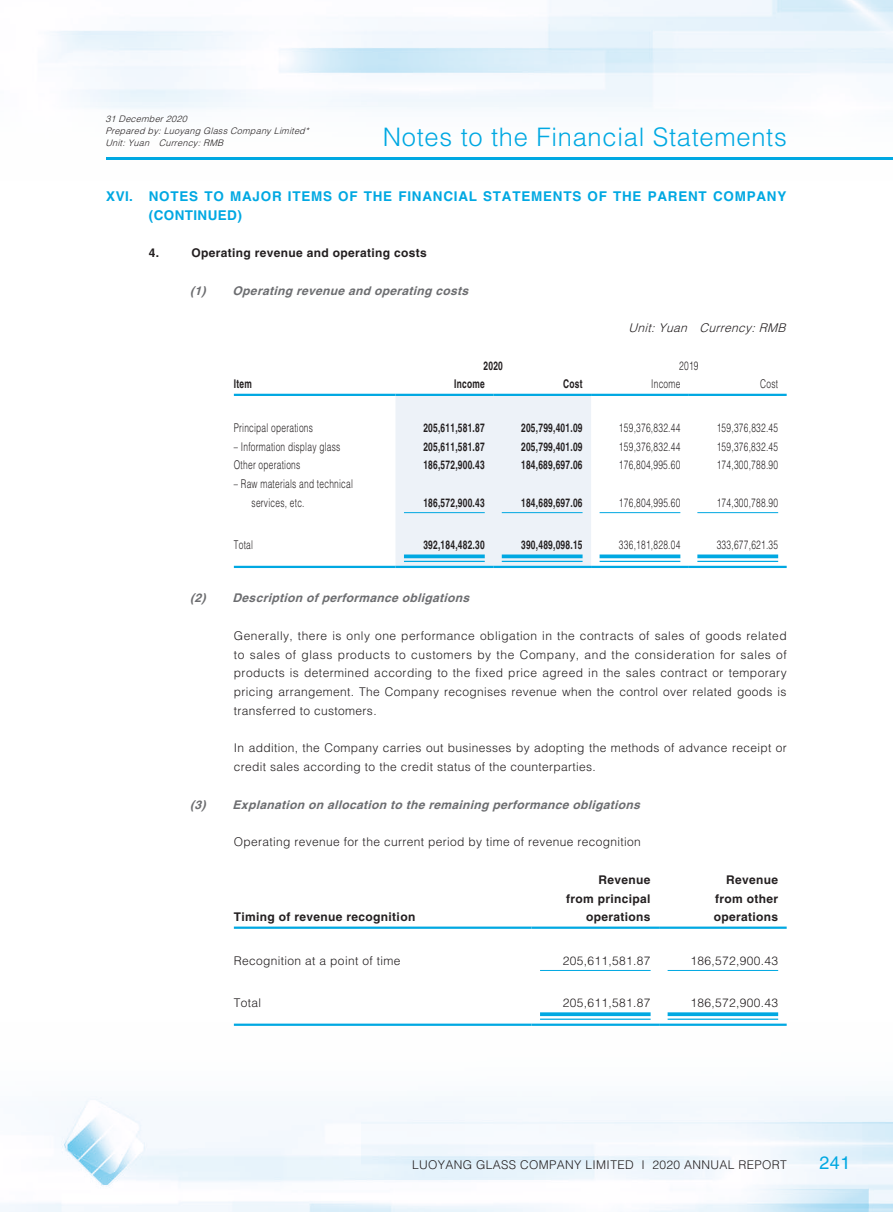
<style>
.page{position:relative;width:893px;height:1212px;background:#fff}
.page>*{position:absolute;margin:0;border:0;box-sizing:border-box;transform-origin:0 0}
.t1{font:300 25.5px "Helvetica LT Std";letter-spacing:.03em;color:#00a8e2}
.t2{font:18px "Helvetica LT Std";color:#00a8e2}
.t3{font:700 13.5px/18.8px "Helvetica LT Std";letter-spacing:.055em;color:#00a8e2}
.t4{font:300 12px/18.8px "Helvetica LT Std";letter-spacing:.03em;color:#231f20;text-align:justify}
.t5{font:300 12px/18.8px "Helvetica LT Std";letter-spacing:.03em;color:#231f20;scale:.7 1}
.t6{font:700 12px "Helvetica LT Std";letter-spacing:.03em;color:#231f20;scale:.7 1}
.t7{font:italic 700 12px "Helvetica LT Std";color:#6c6d70}
.t8{font:700 12px/18.8px "Helvetica LT Std";letter-spacing:.03em;color:#231f20;text-align:right}
.t9{font:italic 300 12px "Helvetica LT Std";color:#231f20}
.t10{font:italic 300 9px/12px "Helvetica LT Std";color:#231f20}
</style>
<div class="page">
<img style="left:0;top:0;width:893px;height:1212px">
<hr style="left:106px;top:157px;width:787px;height:3px;background:#00a8e2">
<div style="left:395px;top:396px;width:196px;height:170px;background:#edf2f8"></div>
<hr style="left:234px;top:394px;width:161px;height:2px;background:#00a8e2">
<hr style="left:395px;top:394px;width:98px;height:2px;background:#00a8e2">
<hr style="left:493px;top:394px;width:98px;height:2px;background:#00a8e2">
<hr style="left:591px;top:394px;width:98px;height:2px;background:#00a8e2">
<hr style="left:689px;top:394px;width:98px;height:2px;background:#00a8e2">
<hr style="left:404px;top:512px;width:81px;height:1px;background:#00a8e2">
<hr style="left:502px;top:512px;width:81px;height:1px;background:#00a8e2">
<hr style="left:600px;top:512px;width:80px;height:1px;background:#00a8e2">
<hr style="left:697px;top:512px;width:81px;height:1px;background:#00a8e2">
<svg style="left:404px;top:554px;width:81px;height:4px"></svg>
<hr style="left:404px;top:561px;width:81px;height:1px;background:#00a8e2">
<svg style="left:502px;top:554px;width:81px;height:4px"></svg>
<hr style="left:502px;top:561px;width:81px;height:1px;background:#00a8e2">
<svg style="left:600px;top:554px;width:80px;height:4px"></svg>
<hr style="left:600px;top:561px;width:80px;height:1px;background:#00a8e2">
<svg style="left:697px;top:554px;width:81px;height:4px"></svg>
<hr style="left:697px;top:561px;width:81px;height:1px;background:#00a8e2">
<hr style="left:234px;top:566px;width:161px;height:2px;background:#00a8e2">
<hr style="left:395px;top:566px;width:98px;height:2px;background:#00a8e2">
<hr style="left:493px;top:566px;width:98px;height:2px;background:#00a8e2">
<hr style="left:591px;top:566px;width:98px;height:2px;background:#00a8e2">
<hr style="left:689px;top:566px;width:98px;height:2px;background:#00a8e2">
<hr style="left:234px;top:926px;width:297px;height:3px;background:#00a8e2">
<hr style="left:531px;top:926px;width:128px;height:3px;background:#00a8e2">
<hr style="left:659px;top:926px;width:128px;height:3px;background:#00a8e2">
<hr style="left:540px;top:970px;width:111px;height:1px;background:#00a8e2">
<hr style="left:668px;top:970px;width:110px;height:1px;background:#00a8e2">
<svg style="left:540px;top:1012px;width:111px;height:4px"></svg>
<hr style="left:540px;top:1018px;width:111px;height:2px;background:#00a8e2">
<svg style="left:668px;top:1012px;width:110px;height:4px"></svg>
<hr style="left:668px;top:1018px;width:110px;height:2px;background:#00a8e2">
<hr style="left:234px;top:1023px;width:297px;height:3px;background:#00a8e2">
<hr style="left:531px;top:1023px;width:128px;height:3px;background:#00a8e2">
<hr style="left:659px;top:1023px;width:128px;height:3px;background:#00a8e2">
<p class="t10" style="left:105px;top:112px;width:208px">31 December2020<br>Prepared by:Luoyang GlassCompanyLimited*<br>Unit:Yuan Currency:RMB</p>
<h1 class="t1" style="left:383px;top:121px;width:406px">Notes to the Financial Statements</h1>
<p class="t3" style="left:149px;top:187px;width:639px;text-indent:-43px">XVI. NOTES TO MAJOR ITEMS OF THE FINANCIAL STATEMENTS OF THE PARENT COMPANY (CONTINUED)</p>
<p class="t8" style="left:149px;top:243px;width:12px">4.</p>
<p class="t8" style="left:191px;top:243px;width:237px">Operating revenue and operating costs</p>
<p class="t7" style="left:190px;top:283px;width:283px">(1) Operating revenue and operating costs</p>
<p class="t9" style="left:628px;top:320px;width:163px">Unit:Yuan Currency:RMB</p>
<p class="t6" style="left:484px;top:358px;width:29px">2020</p>
<p class="t5" style="left:679px;top:356px;width:29px">2019</p>
<p class="t6" style="left:234px;top:377px;width:27px">Item</p>
<p class="t6" style="left:454px;top:377px;width:45px">Income</p>
<p class="t6" style="left:563px;top:377px;width:29px">Cost</p>
<p class="t5" style="left:651px;top:375px;width:43px">Income</p>
<p class="t5" style="left:760px;top:375px;width:27px">Cost</p>
<p class="t5" style="left:234px;top:418px;width:115px">Principal operations</p>
<p class="t6" style="left:423px;top:420px;width:89px">205,611,581.87</p>
<p class="t6" style="left:521px;top:420px;width:89px">205,799,401.09</p>
<p class="t5" style="left:619px;top:418px;width:89px">159,376,832.44</p>
<p class="t5" style="left:717px;top:418px;width:89px">159,376,832.45</p>
<p class="t5" style="left:234px;top:437px;width:154px">– Information display glass</p>
<p class="t6" style="left:423px;top:439px;width:89px">205,611,581.87</p>
<p class="t6" style="left:521px;top:439px;width:89px">205,799,401.09</p>
<p class="t5" style="left:619px;top:437px;width:89px">159,376,832.44</p>
<p class="t5" style="left:717px;top:437px;width:89px">159,376,832.45</p>
<p class="t5" style="left:234px;top:456px;width:97px">Other operations</p>
<p class="t6" style="left:423px;top:458px;width:89px">186,572,900.43</p>
<p class="t6" style="left:521px;top:458px;width:89px">184,689,697.06</p>
<p class="t5" style="left:619px;top:456px;width:89px">176,804,995.60</p>
<p class="t5" style="left:717px;top:456px;width:89px">174,300,788.90</p>
<p class="t5" style="left:252px;top:474px;width:146px;text-indent:-18px">– Ra w materials and technical services, etc.</p>
<p class="t6" style="left:423px;top:495px;width:89px">186,572,900.43</p>
<p class="t6" style="left:521px;top:495px;width:89px">184,689,697.06</p>
<p class="t5" style="left:619px;top:493px;width:89px">176,804,995.60</p>
<p class="t5" style="left:717px;top:493px;width:89px">174,300,788.90</p>
<p class="t5" style="left:234px;top:535px;width:29px">Total</p>
<p class="t6" style="left:423px;top:537px;width:89px">392,184,482.30</p>
<p class="t6" style="left:521px;top:537px;width:89px">390,489,098.15</p>
<p class="t5" style="left:619px;top:535px;width:89px">336,181,828.04</p>
<p class="t5" style="left:717px;top:535px;width:89px">333,677,621.35</p>
<p class="t7" style="left:190px;top:591px;width:284px">(2) Description ofperformance obligations</p>
<p class="t4" style="left:234px;top:626px;width:554px">Generally, there is only one performance obligation in the contracts of sales of goods related to sales of glass products to customers by the Company, and the consideration for sales of products is determined according to the fixed price agreed in the sales contract or temporary pricing arrangement. The Company recognises revenue when the control over related goods is transferred to customers.</p>
<p class="t4" style="left:234px;top:739px;width:554px">In addition, the Company carries out businesses by adopting the methods of advance receipt or credit sales according to the credit status of the counterparties.</p>
<p class="t7" style="left:190px;top:797px;width:455px">(3) Explanation on allocation to the remaining performance obligations</p>
<p class="t4" style="left:234px;top:832px;width:409px">Operating revenue for the current period by time of revenue recognition</p>
<p class="t8" style="left:234px;top:907px;width:183px">Timing of revenue recognition</p>
<p class="t8" style="left:566px;top:870px;width:86px">Revenue<br>from principal operations</p>
<p class="t8" style="left:714px;top:870px;width:66px;text-align:justify;text-indent:12px">Revenue from other operations</p>
<p class="t4" style="left:234px;top:951px;width:168px">Recognition at a point of time</p>
<p class="t4" style="left:563px;top:951px;width:89px">205,611,581.87</p>
<p class="t4" style="left:690px;top:951px;width:89px">186,572,900.43</p>
<p class="t4" style="left:234px;top:993px;width:29px">Total</p>
<p class="t4" style="left:563px;top:993px;width:89px">205,611,581.87</p>
<p class="t4" style="left:690px;top:993px;width:89px">186,572,900.43</p>
<p class="t4" style="left:412px;top:1155px;width:376px">LUOYANG GLASS COMPANY LIMITED I 2020 ANNUAL REPORT</p>
<h2 class="t2" style="left:819px;top:1152px;width:33px">241</h2>
</div>
